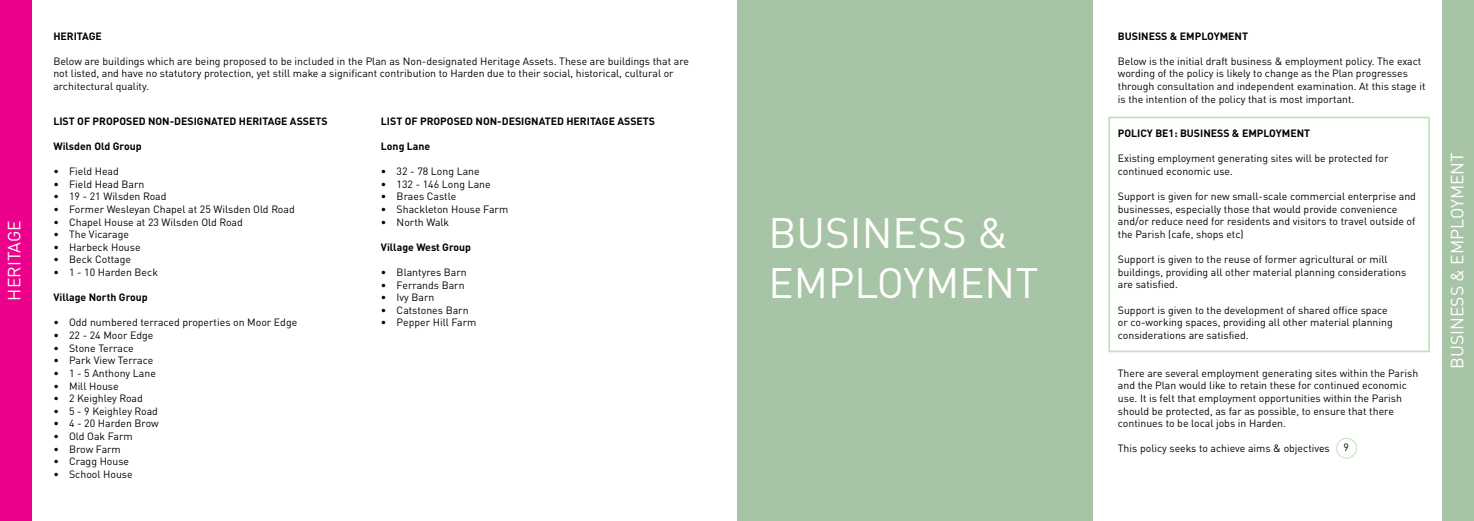
<style>
.page{position:relative;width:1474px;height:521px;background:#fff}
.page>*{position:absolute;margin:0;border:0;box-sizing:border-box;transform-origin:0 0}
.t1{font:42px/50.4px "DINOT";color:#fff}
.t2{font:17.5px "DINOT";color:#fff}
.t3{font:10.5px/12.6px "DINOT";color:#000}
.t4{font:700 10.5px "DINOT";color:#000}
</style>
<div class="page">
<div style="left:0;top:0;width:31px;height:521px;background:#ec008c"></div>
<div style="left:1442px;top:0;width:31px;height:521px;background:#a8c4a6"></div>
<div style="left:737px;top:0;width:356px;height:521px;background:#a8c4a6"></div>
<div style="left:1108px;top:117px;width:321px;height:235px;border:2px solid #c1e1bd"></div>
<div style="left:1336px;top:438px;width:20px;height:20px;border:1px solid #c1e1bd;border-radius:50%"></div>
<h2 class="t2" style="left:3px;top:300px;width:82px;rotate:-90deg">HERITAGE</h2>
<p class="t4" style="left:53px;top:29px;width:50px">HERITAGE</p>
<p class="t3" style="left:53px;top:54px;width:637px">Below are buildings which are being proposed to be included in the Plan as Non-designated Heritage Assets. These are buildings that are not listed, and have no statutory protection, yet still make a significant contribution to Harden due to their social, historical, cultural or architectural quality.</p>
<p class="t4" style="left:381px;top:114px;width:276px">LIST OF PROPOSED NON-DESIGNATED HERITAGE ASSETS</p>
<p class="t4" style="left:381px;top:139px;width:51px">Long Lane</p>
<p class="t3" style="left:381px;top:165px;width:100px">• 32 - 78 Long Lane</p>
<p class="t3" style="left:381px;top:178px;width:111px">• 132 - 146 Long Lane</p>
<p class="t3" style="left:381px;top:190px;width:77px">• Braes Castle</p>
<p class="t3" style="left:381px;top:203px;width:129px">• Shackleton House Farm</p>
<p class="t3" style="left:381px;top:215px;width:70px">• North Walk</p>
<p class="t4" style="left:381px;top:240px;width:92px">Village West Group</p>
<p class="t3" style="left:381px;top:266px;width:87px">• Blantyres Barn</p>
<p class="t3" style="left:381px;top:278px;width:85px">• Ferrands Barn</p>
<p class="t3" style="left:381px;top:291px;width:55px">• Ivy Barn</p>
<p class="t3" style="left:381px;top:304px;width:89px">• Catstones Barn</p>
<p class="t3" style="left:381px;top:316px;width:97px">• Pepper Hill Farm</p>
<p class="t4" style="left:53px;top:114px;width:276px">LIST OF PROPOSED NON-DESIGNATED HERITAGE ASSETS</p>
<p class="t4" style="left:53px;top:139px;width:90px">Wilsden Old Group</p>
<p class="t3" style="left:53px;top:165px;width:67px">• Field Head</p>
<p class="t3" style="left:53px;top:178px;width:92px">• Field Head Barn</p>
<p class="t3" style="left:53px;top:190px;width:115px">• 19 - 21 Wilsden Road</p>
<p class="t3" style="left:53px;top:203px;width:243px">• Former Wesleyan Chapel at 25 Wilsden Old Road</p>
<p class="t3" style="left:53px;top:215px;width:191px">• Chapel House at 23 Wilsden Old Road</p>
<p class="t3" style="left:53px;top:228px;width:77px">• The Vicarage</p>
<p class="t3" style="left:53px;top:241px;width:89px">• Harbeck House</p>
<p class="t3" style="left:53px;top:253px;width:79px">• Beck Cottage</p>
<p class="t3" style="left:53px;top:266px;width:106px">• 1 - 10 Harden Beck</p>
<p class="t4" style="left:53px;top:291px;width:96px">Village North Group</p>
<p class="t3" style="left:53px;top:316px;width:245px">• Odd numbered terraced properties on Moor Edge</p>
<p class="t3" style="left:53px;top:329px;width:102px">• 22 - 24 Moor Edge</p>
<p class="t3" style="left:53px;top:341px;width:82px">• Stone Terrace</p>
<p class="t3" style="left:53px;top:354px;width:101px">• Park View Terrace</p>
<p class="t3" style="left:53px;top:367px;width:104px">• 1 - 5 Anthony Lane</p>
<p class="t3" style="left:53px;top:379px;width:67px">• Mill House</p>
<p class="t3" style="left:53px;top:392px;width:91px">• 2 Keighley Road</p>
<p class="t3" style="left:53px;top:404px;width:106px">• 5 - 9 Keighley Road</p>
<p class="t3" style="left:53px;top:417px;width:107px">• 4 - 20 Harden Brow</p>
<p class="t3" style="left:53px;top:430px;width:81px">• Old Oak Farm</p>
<p class="t3" style="left:53px;top:442px;width:69px">• Brow Farm</p>
<p class="t3" style="left:53px;top:455px;width:77px">• Cragg House</p>
<p class="t3" style="left:53px;top:467px;width:81px">• School House</p>
<h1 class="t1" style="left:768px;top:206px;width:271px">BUSINESS &amp;<br>EMPLOYMENT</h1>
<p class="t4" style="left:1117px;top:29px;width:132px">BUSINESS &amp; EMPLOYMENT</p>
<p class="t3" style="left:1117px;top:54px;width:309px">Below is the initial draft business &amp; employment policy. The exact wording of the policy is likely to change as the Plan progresses through consultation and independent examination. At this stage it is the intention of the policy that is most important.</p>
<p class="t4" style="left:1117px;top:127px;width:194px">POLICY BE1: BUSINESS &amp; EMPLOYMENT</p>
<p class="t3" style="left:1117px;top:152px;width:272px">Existing employment generating sites will be protected for continued economic use.</p>
<p class="t3" style="left:1117px;top:190px;width:299px">Support is given for new small-scale commercial enterprise and businesses, especially those that would provide convenience and/or reduce need for residents and visitors to travel outside of the Parish (cafe, shops etc)</p>
<p class="t3" style="left:1117px;top:253px;width:290px">Support is given to the reuse of former agricultural or mill buildings, providing all other material planning considerations are satisfied.</p>
<p class="t3" style="left:1117px;top:303px;width:276px">Support is given to the development of shared office space or co-working spaces, providing all other material planning considerations are satisfied.</p>
<p class="t3" style="left:1117px;top:366px;width:302px">There are several employment generating sites within the Parish and the Plan would like to retain these for continued economic use. It is felt that employment opportunities within the Parish should be protected, as far as possible, to ensure that there continues to be local jobs in Harden.</p>
<p class="t3" style="left:1117px;top:442px;width:213px">This policy seeks to achieve aims &amp; objectives</p>
<p class="t3" style="left:1343px;top:441px;width:7px">9</p>
<h2 class="t2" style="left:1445px;top:369px;width:218px;rotate:-90deg">BUSINESS &amp; EMPLOYMENT</h2>
</div>
